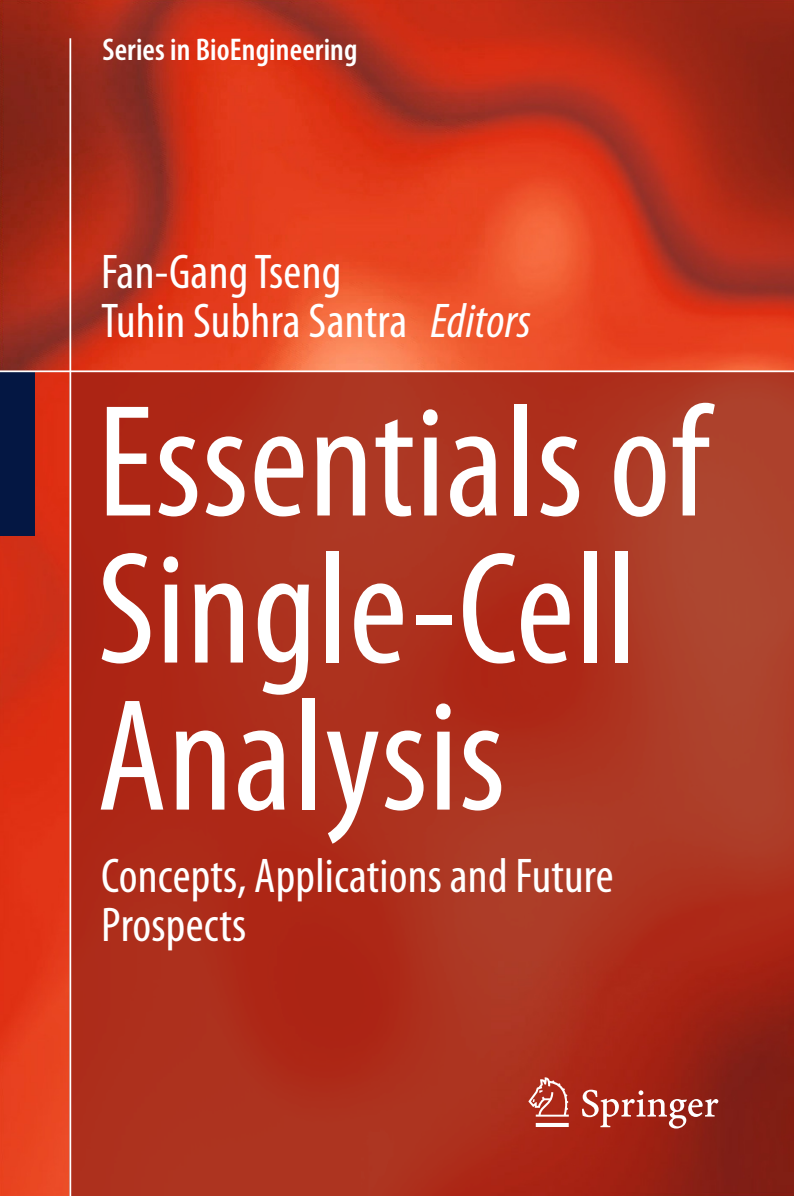
<style>
.page{position:relative;width:794px;height:1196px;background:#fff}
.page>*{position:absolute;margin:0;border:0;box-sizing:border-box;transform-origin:0 0}
.t1{font:condensed 161px/147px "Gnxvlg Ggylkp Myriad Pro";letter-spacing:.005em;color:#fff}
.t2{font:condensed 49px/49px "Gnxvlg Ggylkp Myriad Pro";letter-spacing:.005em;color:#fff}
.t3{font:600 condensed 31.5px "Wvbbkm Sjxkdv Myriad Pro";letter-spacing:.005em;color:#fff}
.s1{font-family:"Xxfcss Bprtbk Myriad Pro";font-style:italic}
</style>
<div class="page">
<img style="left:0;top:0;width:794px;height:370px">
<img style="left:0;top:372px;width:69px;height:823px">
<div style="left:0;top:372px;width:35px;height:164px;background:#041743"></div>
<img style="left:71px;top:372px;width:723px;height:823px">
<hr style="left:69px;top:38px;width:2px;height:1157px;background:#fff">
<svg style="left:528px;top:1077px;width:190px;height:51px;background:#b1493d"></svg>
<p class="t3" style="left:102px;top:38px;width:257px">Series in BioEngineering</p>
<p class="t2" style="left:101px;top:252px;width:431px">Fan-Gang Tseng<br>Tuhin Subhra Santra <span class="s1">Editors</span></p>
<h1 class="t1" style="left:97px;top:403px;width:612px">Essentials of<br>Single-Cell<br>Analysis</h1>
<p class="t2" style="left:101px;top:856px;width:514px">Concepts, Applications and Future<br>Prospects</p>
</div>
